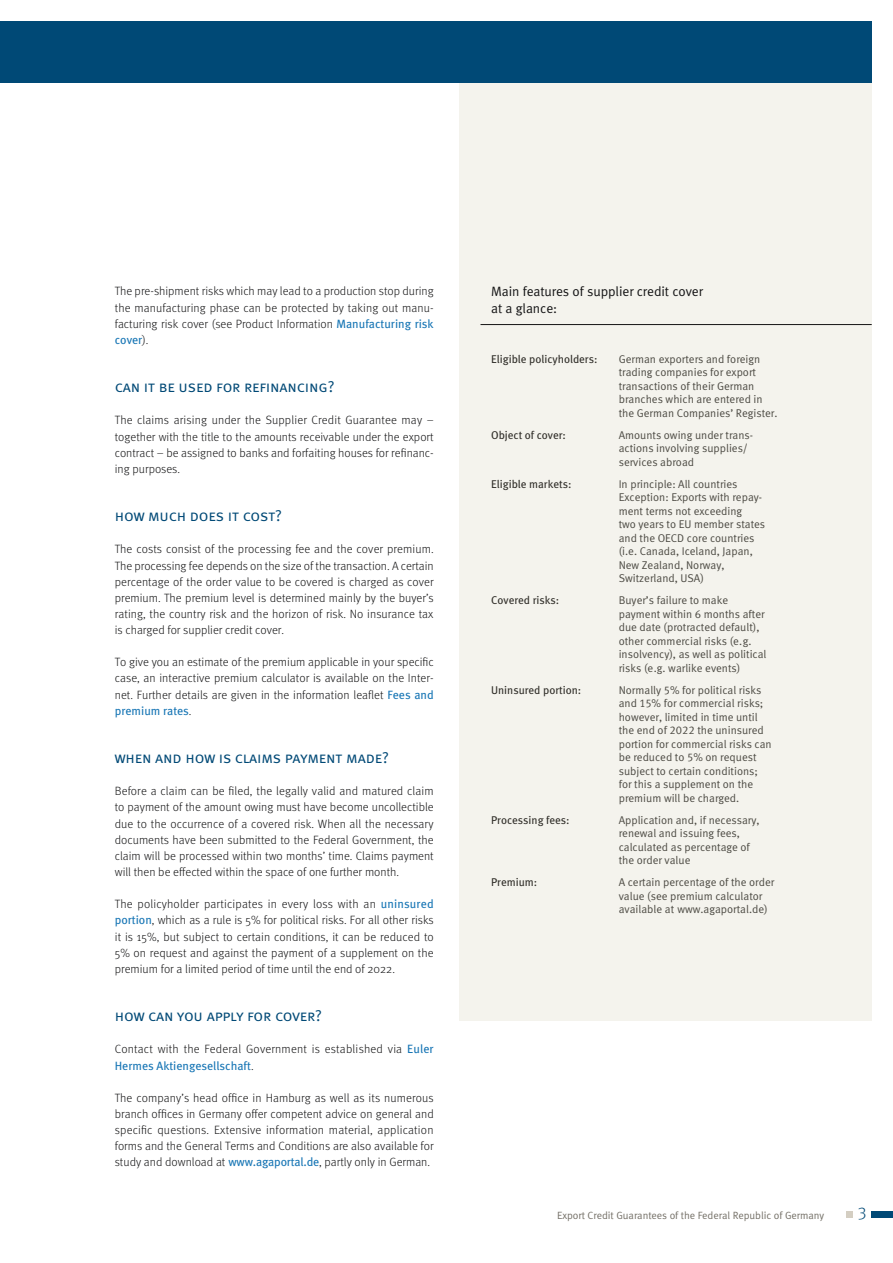
<style>
.page{position:relative;width:893px;height:1263px;background:#fff}
.page>*{position:absolute;margin:0;border:0;box-sizing:border-box;transform-origin:0 0}
.t1{font:17.25px "Meta Light LF";color:#004976}
.t2{font:15.75px "Meta Normal Caps";letter-spacing:-.01em;color:#004976}
.t3{font:13.5px/17.2px "Meta Normal";letter-spacing:-.005em;color:#141415}
.t4{font:300 12px/16.2px "Meta";color:#141415;text-align:justify}
.t5{font:11.25px/13.5px "Meta Normal LF";color:#4d4b44}
.t6{font:11.25px "Meta";color:#312f2a}
.t7{font:10.5px "Meta Normal";letter-spacing:-.005em;color:#747067}
.s1{font-weight:400;color:#1876b5}
</style>
<div class="page">
<div style="left:872px;top:1211px;width:21px;height:7px;background:#004976"></div>
<div style="left:846px;top:1211px;width:7px;height:7px;background:#d4cec2"></div>
<div style="left:0;top:21px;width:872px;height:62px;background:#004976"></div>
<div style="left:459px;top:83px;width:413px;height:937px;background:#f4f3ed"></div>
<hr style="left:480px;top:324px;width:392px;height:1px;background:#141415">
<p class="t4" style="left:115px;top:283px;width:320px">The pre-shipment risks which may lead to a production stop during the manufacturing phase can be protected by taking out manu&shy;facturing risk cover (see Product Information <span class="s1">Manufacturing risk cover</span>).</p>
<h2 class="t2" style="left:115px;top:378px;width:221px">can it be used for refinancing?</h2>
<p class="t4" style="left:115px;top:412px;width:320px">The claims arising under the Supplier Credit Guarantee may – together with the title to the amounts receivable under the export contract – be assigned to banks and forfaiting houses for refinanc&shy;ing purposes.</p>
<h2 class="t2" style="left:115px;top:507px;width:169px">how much does it cost?</h2>
<p class="t4" style="left:115px;top:541px;width:320px">The costs consist of the processing fee and the cover premium.<br>The processing fee depends on the size of the transaction. A certain percentage of the order value to be covered is charged as cover premium. The premium level is determined mainly by the buyer’s rating, the country risk and the horizon of risk. No insurance tax is charged for supplier credit cover.</p>
<p class="t4" style="left:115px;top:654px;width:321px">To give you an estimate of the premium applicable in your specific case, an interactive premium calculator is available on the Inter&shy;net. Further details are given in the information leaflet <span class="s1">Fees and premium rates</span>.</p>
<h2 class="t2" style="left:115px;top:748px;width:276px">when and how is claims payment made?</h2>
<p class="t4" style="left:115px;top:783px;width:320px">Before a claim can be filed, the legally valid and matured claim to payment of the amount owing must have become uncollectible due to the occurrence of a covered risk. When all the necessary documents have been submitted to the Federal Government, the claim will be processed within two months’ time. Claims payment will then be effected within the space of one further month.</p>
<p class="t4" style="left:115px;top:896px;width:321px">The policyholder participates in every loss with an <span class="s1">uninsured portion</span>, which as a rule is 5% for political risks. For all other risks it is 15%, but subject to certain conditions, it can be reduced to 5% on request and against the payment of a supplement on the premium for a limited period of time until the end of 2022.</p>
<h2 class="t2" style="left:115px;top:1006px;width:209px">how can you apply for cover?</h2>
<p class="t4" style="left:115px;top:1041px;width:320px">Contact with the Federal Government is established via <span class="s1">Euler<br>Hermes Aktiengesellschaft</span>.</p>
<p class="t4" style="left:115px;top:1089px;width:320px">The company’s head office in Hamburg as well as its numerous branch offices in Germany offer competent advice on general and specific questions. Extensive information material, application forms and the General Terms and Conditions are also available for study and download at <span class="s1">www.agaportal.de</span>, partly only in German.</p>
<p class="t3" style="left:491px;top:282px;width:213px">Main features of supplier credit cover at a glance:</p>
<p class="t6" style="left:491px;top:352px;width:108px">Eligible policyholders:</p>
<p class="t5" style="left:619px;top:352px;width:160px">German exporters and foreign trading companies for export transactions of their German branches which are entered in the German Companies’ Register.</p>
<p class="t6" style="left:491px;top:428px;width:76px">Object of cover:</p>
<p class="t5" style="left:619px;top:428px;width:136px">Amounts owing under trans&shy;actions involving supplies/ services abroad</p>
<p class="t6" style="left:491px;top:477px;width:82px">Eligible markets:</p>
<p class="t5" style="left:619px;top:477px;width:148px">In principle: All countries<br>Exception: Exports with repay&shy;ment terms not exceeding<br>two years to EU member states and the OECD core countries (i.e. Canada, Iceland, Japan,<br>New Zealand, Norway,<br>Switzerland, USA)</p>
<p class="t6" style="left:491px;top:594px;width:70px">Covered risks:</p>
<p class="t5" style="left:619px;top:593px;width:149px">Buyer’s failure to make payment within 6 months after due date (protracted default), other commercial risks (e.g. insolvency), as well as political risks (e.g. warlike events)</p>
<p class="t6" style="left:491px;top:683px;width:92px">Uninsured portion:</p>
<p class="t5" style="left:619px;top:683px;width:155px">Normally 5% for political risks and 15% for commercial risks; however, limited in time until the end of 2022 the uninsured portion for commercial risks can be reduced to 5% on request subject to certain conditions; for this a supplement on the premium will be charged.</p>
<p class="t6" style="left:491px;top:813px;width:80px">Processing fees:</p>
<p class="t5" style="left:619px;top:813px;width:142px">Application and, if necessary, renewal and issuing fees, calculated as percentage of the order value</p>
<p class="t6" style="left:491px;top:876px;width:48px">Premium:</p>
<p class="t5" style="left:619px;top:875px;width:157px">A certain percentage of the order value (see premium calculator available at www.agaportal.de)</p>
<p class="t7" style="left:557px;top:1209px;width:269px">Export Credit Guarantees of the Federal Republic of Germany</p>
<h1 class="t1" style="left:858px;top:1203px;width:10px">3</h1>
</div>
